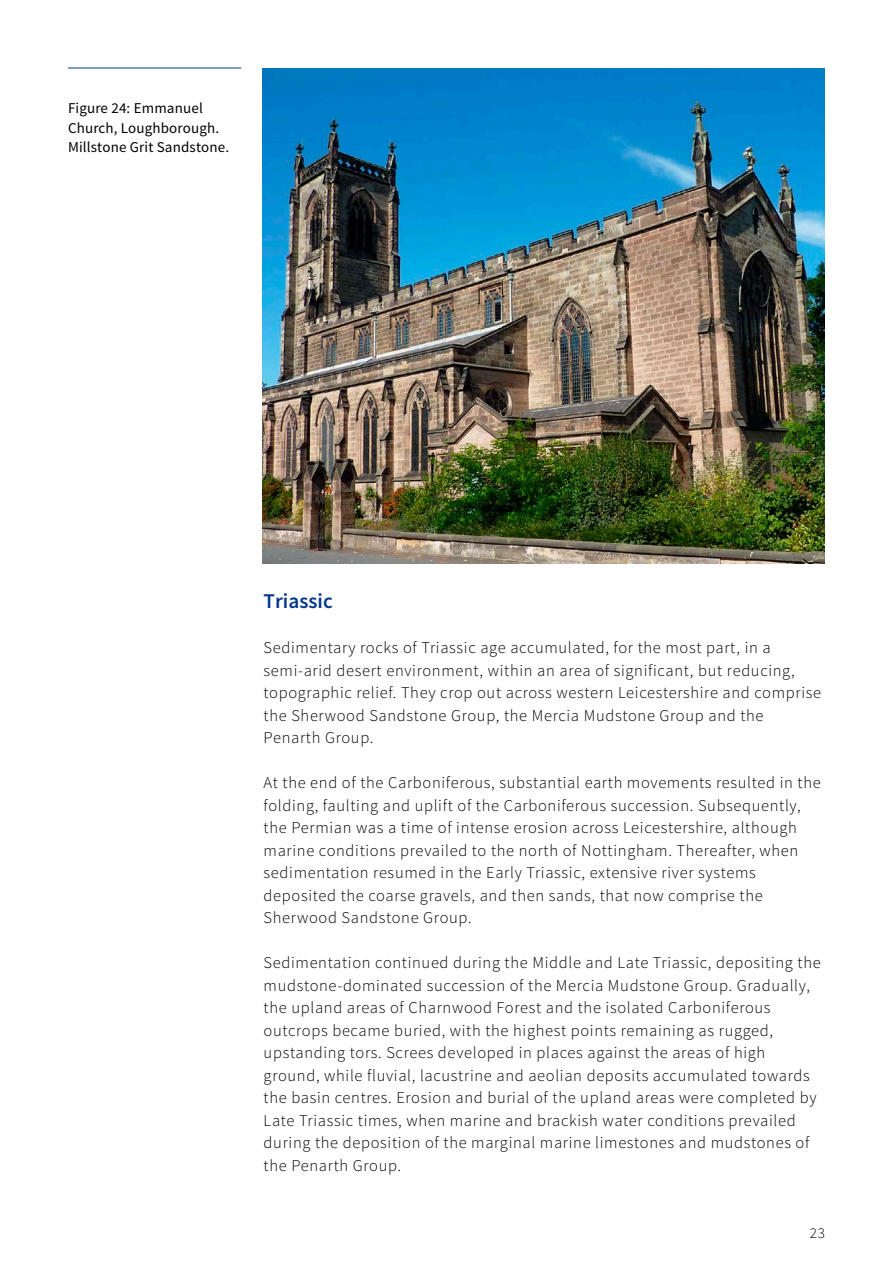
<style>
.page{position:relative;width:893px;height:1263px;background:#fff}
.page>*{position:absolute;margin:0;border:0;box-sizing:border-box;transform-origin:0 0}
.Heading_1{font:600 21px "Source Sans Pro";color:#003788}
.Body_text{font:300 16.5px/22.5px "Source Sans Pro";letter-spacing:.04em;color:#000}
.t1{font:15px "Source Sans Pro";letter-spacing:.01em;color:#000}
.t2{font:300 15px "Source Sans Pro";color:#000}
</style>
<div class="page">
<img style="left:263px;top:68px;width:562px;height:495px">
<hr style="left:68px;top:68px;width:173px;height:1px;background:#003788">
<p class="t1" style="left:68px;top:99px;width:136px">Figure 24: Emmanuel</p>
<p class="t1" style="left:68px;top:118px;width:153px">Church, Loughborough.</p>
<p class="t1" style="left:68px;top:138px;width:163px">Millstone Grit Sandstone.</p>
<h1 class="Heading_1" style="left:264px;top:588px;width:71px">Triassic</h1>
<p class="Body_text" style="left:264px;top:636px;width:559px">Sedimentary rocks of Triassic age accumulated, for the most part, in a semi-arid desert environment, within an area of significant, but reducing, topographic relief. They crop out across western Leicestershire and comprise the Sherwood Sandstone Group, the Mercia Mudstone Group and the Penarth Group.</p>
<p class="Body_text" style="left:264px;top:771px;width:559px">At the end of the Carboniferous, substantial earth movements resulted in the folding, faulting and uplift of the Carboniferous succession. Subsequently, the Permian was a time of intense erosion across Leicestershire, although marine conditions prevailed to the north of Nottingham. Thereafter, when sedimentation resumed in the Early Triassic, extensive river systems deposited the coarse gravels, and then sands, that now comprise the Sherwood Sandstone Group.</p>
<p class="Body_text" style="left:264px;top:951px;width:559px">Sedimentation continued during the Middle and Late Triassic, depositing the mudstone-dominated succession of the Mercia Mudstone Group. Gradually, the upland areas of Charnwood Forest and the isolated Carboniferous outcrops became buried, with the highest points remaining as rugged, upstanding tors. Screes developed in places against the areas of high ground, while fluvial, lacustrine and aeolian deposits accumulated towards the basin centres. Erosion and burial of the upland areas were completed by Late Triassic times, when marine and brackish water conditions prevailed during the deposition of the marginal marine limestones and mudstones of the Penarth Group.</p>
<p class="t2" style="left:810px;top:1224px;width:16px">23</p>
</div>
